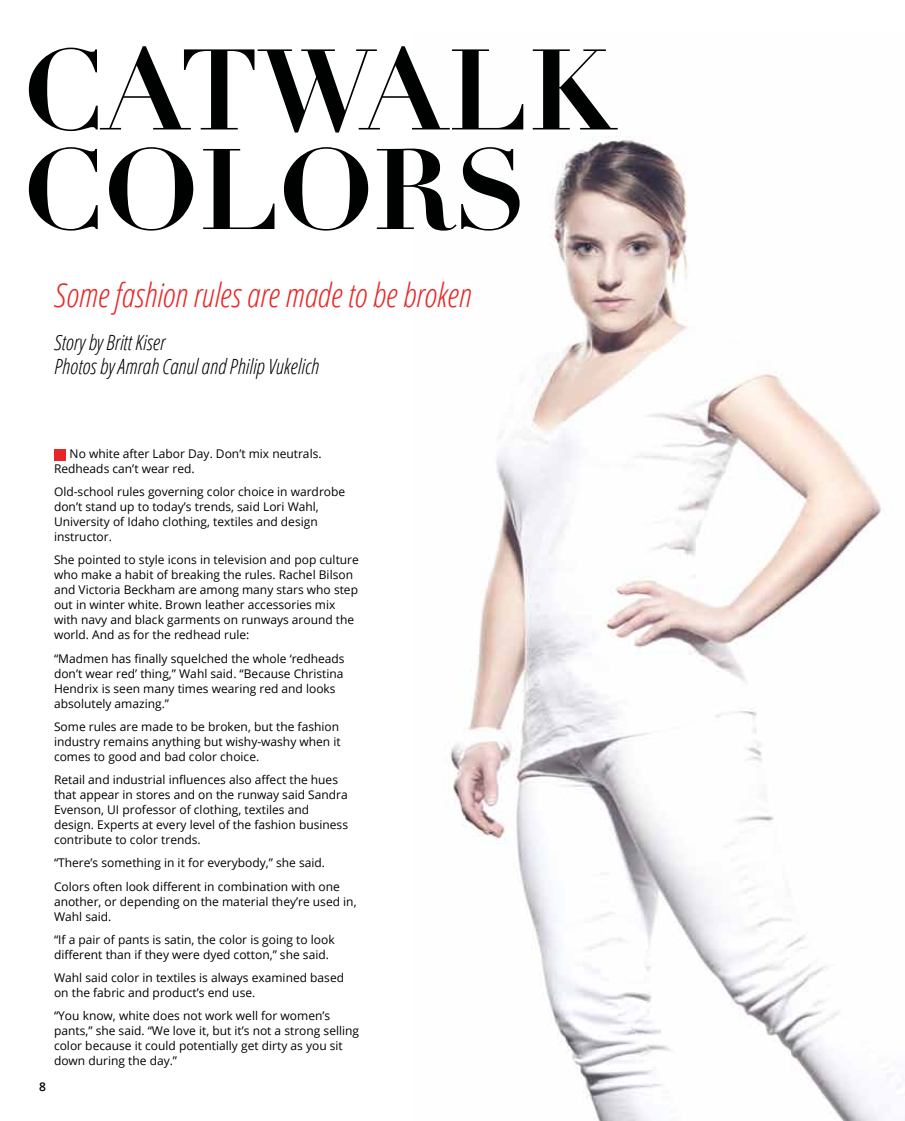
<style>
.page{position:relative;width:905px;height:1121px;background:#fff}
.page>*{position:absolute;margin:0;border:0;box-sizing:border-box;transform-origin:0 0}
.t1{font:700 112.35px/99.4px "Didot";color:#000101}
.t2{font:italic 300 condensed 33.15px "Open Sans";color:#e92627}
.t3{font:italic 300 condensed 21px/24px "Open Sans";color:#000}
.t4{font:12px/15px "Open Sans";color:#000}
.t5{font:600 12px "Open Sans";color:#000}
</style>
<div class="page">
<img style="left:446px;top:136px;width:455px;height:984px">
<div style="left:54px;top:449px;width:11px;height:11px;background:#e92627"></div>
<h1 class="t1" style="left:23px;top:42px;width:594px">CATWALK<br>COLORS</h1>
<h2 class="t2" style="left:54px;top:272px;width:418px">Some fashion rules are made to be broken</h2>
<h3 class="t3" style="left:54px;top:329px;width:266px">Story by Britt Kiser<br>Photos by Amrah Canul and Philip Vukelich</h3>
<p class="t4" style="left:54px;top:445px;width:269px;text-indent:16px">No white after Labor Day. Don’t mix neutrals.<br>Redheads can’t wear red.</p>
<p class="t4" style="left:54px;top:484px;width:293px">Old-school rules governing color choice in wardrobe don’t stand up to today’s trends, said Lori Wahl, University of Idaho clothing, textiles and design instructor.</p>
<p class="t4" style="left:54px;top:552px;width:306px">She pointed to style icons in television and pop culture who make a habit of breaking the rules. Rachel Bilson and Victoria Beckham are among many stars who step out in winter white. Brown leather accessories mix with navy and black garments on runways around the world. And as for the redhead rule:</p>
<p class="t4" style="left:54px;top:650px;width:292px">“Madmen has finally squelched the whole ‘redheads don’t wear red’ thing,” Wahl said. “Because Christina Hendrix is seen many times wearing red and looks absolutely amazing.”</p>
<p class="t4" style="left:54px;top:718px;width:288px">Some rules are made to be broken, but the fashion industry remains anything but wishy-washy when it comes to good and bad color choice.</p>
<p class="t4" style="left:54px;top:772px;width:295px">Retail and industrial influences also affect the hues that appear in stores and on the runway said Sandra Evenson, UI professor of clothing, textiles and design. Experts at every level of the fashion business contribute to color trends.</p>
<p class="t4" style="left:54px;top:851px;width:287px;line-height:23.2px">“There’s something in it for everybody,” she said.<br>Colors often look different in combination with one</p>
<p class="t4" style="left:54px;top:893px;width:304px">another, or depending on the material they’re used in,<br>Wahl said.</p>
<p class="t4" style="left:54px;top:931px;width:282px">“If a pair of pants is satin, the color is going to look different than if they were dyed cotton,” she said.</p>
<p class="t4" style="left:54px;top:970px;width:291px">Wahl said color in textiles is always examined based on the fabric and product’s end use.</p>
<p class="t4" style="left:54px;top:1008px;width:306px">“You know, white does not work well for women’s pants,” she said. “We love it, but it’s not a strong selling color because it could potentially get dirty as you sit down during the day.”</p>
<p class="t5" style="left:39px;top:1078px;width:15px">0 88</p>
</div>
